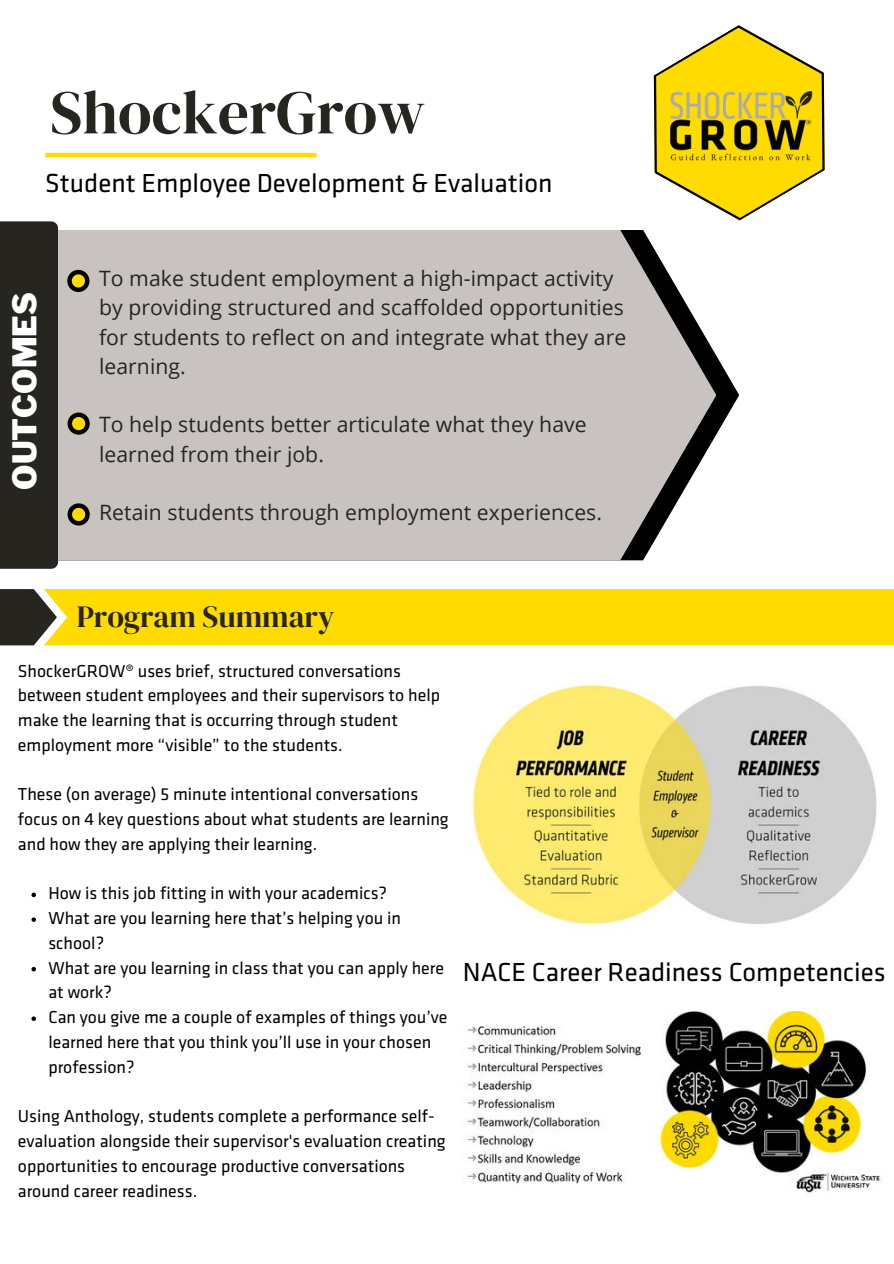
<style>
.page{position:relative;width:894px;height:1264px;background:#fff}
.page>*{position:absolute;margin:0;border:0;box-sizing:border-box;transform-origin:0 0}
.t1{font:61.5px "DM Serif Display";color:#27251f}
.t2{font:900 32.4px "Libre Franklin";color:#fff}
.t3{font:30.45px "DM Serif Display";color:#27251f}
.t4{font:27px "Klavika";color:#000}
.t5{font:21.15px/29.2px "Open Sans";letter-spacing:.005em;color:#27251f}
.t6{font:17.85px/24.8px "Klavika";color:#000}
</style>
<div class="page">
<hr style="left:45px;top:153px;width:271px;height:4px;background:#ffdb00">
<svg style="left:715px;top:353px;width:23px;height:84px"></svg>
<svg style="left:58px;top:230px;width:657px;height:330px;background:#c4c0be"></svg>
<svg style="left:67px;top:412px;width:23px;height:22px"></svg>
<svg style="left:67px;top:270px;width:22px;height:22px"></svg>
<div style="left:0;top:221px;width:58px;height:348px;background:#27251f"></div>
<svg style="left:707px;top:25px;width:66px;height:195px"></svg>
<img style="left:653px;top:44px;width:172px;height:158px">
<img style="left:471px;top:684px;width:406px;height:241px">
<div style="left:57px;top:589px;width:836px;height:56px;background:#ffdb00"></div>
<svg style="left:0;top:589px;width:57px;height:56px;background:#524f3c"></svg>
<svg style="left:67px;top:503px;width:23px;height:22px"></svg>
<img style="left:463px;top:1011px;width:418px;height:182px">
<svg style="left:31px;top:892px;width:5px;height:5px"></svg>
<svg style="left:31px;top:917px;width:5px;height:4px"></svg>
<svg style="left:31px;top:966px;width:5px;height:5px"></svg>
<svg style="left:31px;top:1016px;width:5px;height:4px"></svg>
<p class="t1" style="left:50px;top:70px;width:376px">ShockerGrow</p>
<p class="t4" style="left:45px;top:171px;width:508px">Student Employee Development &amp; Evaluation</p>
<h3 class="t2" style="left:5px;top:489px;width:199px;rotate:-90deg">OUTCOMES</h3>
<h5 class="t5" style="left:99px;top:263px;width:528px">To make student employment a high-impact activity by providing structured and scaffolded opportunities for students to reflect on and integrate what they are learning.</h5>
<h5 class="t5" style="left:99px;top:409px;width:489px">To help students better articulate what they have learned from their job.</h5>
<h5 class="t5" style="left:99px;top:497px;width:504px">Retain students through employment experiences.</h5>
<p class="t3" style="left:77px;top:595px;width:259px">Program Summary</p>
<p class="t6" style="left:18px;top:659px;width:423px">ShockerGROW® uses brief, structured conversations between student employees and their supervisors to help make the learning that is occurring through student employment more “visible” to the students.</p>
<p class="t6" style="left:18px;top:783px;width:432px">These (on average) 5 minute intentional conversations focus on 4 key questions about what students are learning and how they are applying their learning.</p>
<p class="t6" style="left:48px;top:882px;width:340px">How is this job fitting in with your academics?</p>
<p class="t6" style="left:48px;top:907px;width:354px">What are you learning here that’s helping you in school?</p>
<p class="t6" style="left:48px;top:956px;width:397px">What are you learning in class that you can apply here at work?</p>
<p class="t6" style="left:48px;top:1006px;width:400px">Can you give me a couple of examples of things you’ve learned here that you think you’ll use in your chosen profession?</p>
<p class="t6" style="left:18px;top:1105px;width:429px">Using Anthology, students complete a performance self&shy;evaluation alongside their supervisor's evaluation creating opportunities to encourage productive conversations around career readiness.</p>
<h4 class="t4" style="left:463px;top:961px;width:424px">NACE Career Readiness Competencies</h4>
</div>
